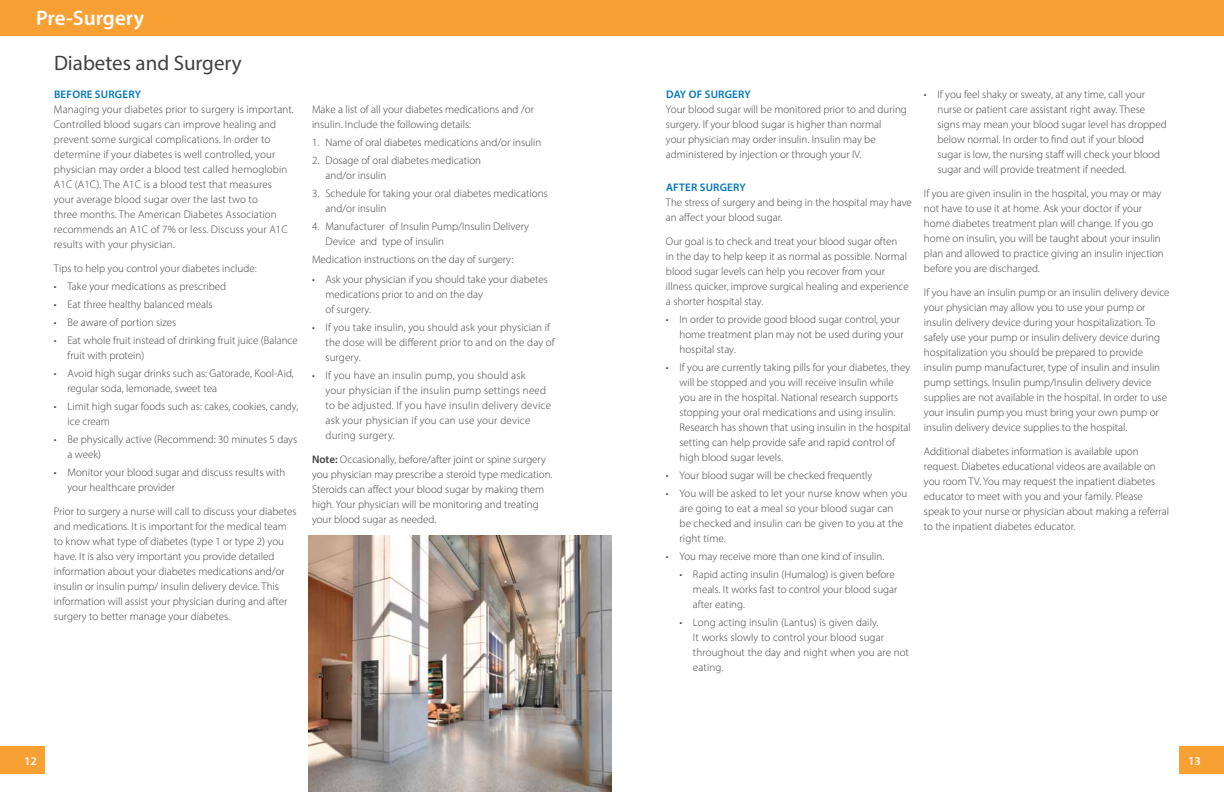
<style>
.page{position:relative;width:1224px;height:792px;background:#fff}
.page>*{position:absolute;margin:0;border:0;box-sizing:border-box;transform-origin:0 0}
.t1{font:21px "Myriad Pro";color:#414042}
.t2{font:600 21px "Myriad Pro";color:#fff}
.t3{font:600 12px "Myriad Pro";color:#fff}
.t4{font:300 11px/15px "Myriad Pro";color:#414042}
.t5{font:300 11px/15px "Myriad Pro";letter-spacing:.02em;color:#414042}
.t6{font:600 11px "Myriad Pro";letter-spacing:.02em;color:#0076c0}
.s1{font-weight:600}
</style>
<div class="page">
<div style="left:1179px;top:747px;width:45px;height:27px;background:#f9a034"></div>
<div style="left:0;top:747px;width:45px;height:27px;background:#f9a034"></div>
<div style="left:603px;top:0;width:621px;height:36px;background:#f9a034"></div>
<div style="left:0;top:0;width:621px;height:36px;background:#f9a034"></div>
<img style="left:308px;top:536px;width:303px;height:256px">
<h1 class="t2" style="left:36px;top:5px;width:110px">Pre-Surgery</h1>
<h1 class="t1" style="left:54px;top:50px;width:189px">Diabetes and Surgery</h1>
<p class="t6" style="left:54px;top:88px;width:88px">BEFORE SURGERY</p>
<p class="t4" style="left:54px;top:102px;width:241px">Managing your diabetes prior to surgery is important.<br>Controlled blood sugars can improve healing and prevent some surgical complications. In order to determine if your diabetes is well controlled, your physician may order a blood test called hemoglobin A1C (A1C). The A1C is a blood test that measures your average blood sugar over the last two to<br>three months. The American Diabetes Association recommends an A1C of 7% or less. Discuss your A1C results with your physician.</p>
<p class="t4" style="left:54px;top:261px;width:204px">Tips to help you control your diabetes include:</p>
<p class="t4" style="left:54px;top:279px;width:174px">• Take your medications as prescribed</p>
<p class="t4" style="left:54px;top:297px;width:160px">• Eat three healthy balanced meals</p>
<p class="t4" style="left:54px;top:315px;width:124px">• Be aware of portion sizes</p>
<p class="t4" style="left:67px;top:333px;width:232px;text-indent:-13px">• Eat whole fruit instead of drinking fruit juice (Balance fruit with protein)</p>
<p class="t4" style="left:67px;top:366px;width:228px;text-indent:-13px">• Avoid high sugar drinks such as: Gatorade, Kool-Aid, regular soda, lemonade, sweet tea</p>
<p class="t4" style="left:67px;top:399px;width:232px;text-indent:-13px">• Limit high sugar foods such as: cakes, cookies, candy, ice cream</p>
<p class="t4" style="left:67px;top:432px;width:231px;text-indent:-13px">• Be physically active (Recommend: 30 minutes 5 days a week)</p>
<p class="t4" style="left:67px;top:465px;width:219px;text-indent:-13px">• Monitor your blood sugar and discuss results with your healthcare provider</p>
<p class="t4" style="left:54px;top:504px;width:244px">Prior to surgery a nurse will call to discuss your diabetes and medications. It is important for the medical team to know what type of diabetes (type 1 or type 2) you have. It is also very important you provide detailed information about your diabetes medications and/or insulin or insulin pump/ insulin delivery device. This information will assist your physician during and after surgery to better manage your diabetes.</p>
<p class="t4" style="left:312px;top:102px;width:224px">Make a list of all your diabetes medications and /or insulin. Include the following details:</p>
<p class="t4" style="left:312px;top:135px;width:231px">1. Name of oral diabetes medications and/or insulin</p>
<p class="t4" style="left:326px;top:153px;width:157px;text-indent:-13px">2. Dosage of oral diabetes medication and/or insulin</p>
<p class="t4" style="left:326px;top:186px;width:224px;text-indent:-13px">3. Schedule for taking your oral diabetes medications and/or insulin</p>
<p class="t4" style="left:326px;top:219px;width:205px;text-indent:-13px">4. Manufacturer of Insulin Pump/Insulin Delivery<br>Device and type of insulin</p>
<p class="t4" style="left:312px;top:252px;width:203px">Medication instructions on the day of surgery:</p>
<p class="t4" style="left:326px;top:272px;width:224px;text-indent:-13px">• Ask your physician if you should take your diabetes medications prior to and on the day<br>of surgery.</p>
<p class="t4" style="left:326px;top:320px;width:231px;text-indent:-13px">• If you take insulin, you should ask your physician if the dose will be different prior to and on the day of surgery.</p>
<p class="t5" style="left:326px;top:368px;width:227px;text-indent:-13px">• If you have an insulin pump, you should ask<br>your physician if the insulin pump settings need to be adjusted. If you have insulin delivery device ask your physician if you can use your device during surgery.</p>
<p class="t4" style="left:312px;top:452px;width:242px"><span class="s1">Note:</span> Occasionally, before/after joint or spine surgery you physician may prescribe a steroid type medication.<br>Steroids can affect your blood sugar by making them high. Your physician will be monitoring and treating your blood sugar as needed.</p>
<p class="t6" style="left:666px;top:88px;width:86px">DAY OF SURGERY</p>
<p class="t4" style="left:666px;top:102px;width:242px">Your blood sugar will be monitored prior to and during surgery. If your blood sugar is higher than normal<br>your physician may order insulin. Insulin may be administered by injection or through your IV.</p>
<p class="t6" style="left:666px;top:181px;width:81px">AFTER SURGERY</p>
<p class="t4" style="left:666px;top:195px;width:247px">The stress of surgery and being in the hospital may have an affect your blood sugar.</p>
<p class="t4" style="left:666px;top:234px;width:244px">Our goal is to check and treat your blood sugar often<br>in the day to help keep it as normal as possible. Normal blood sugar levels can help you recover from your illness quicker, improve surgical healing and experience a shorter hospital stay.</p>
<p class="t4" style="left:679px;top:312px;width:226px;text-indent:-13px">• In order to provide good blood sugar control, your home treatment plan may not be used during your hospital stay.</p>
<p class="t4" style="left:679px;top:360px;width:233px;text-indent:-13px">• If you are currently taking pills for your diabetes, they will be stopped and you will receive insulin while you are in the hospital. National research supports stopping your oral medications and using insulin.<br>Research has shown that using insulin in the hospital setting can help provide safe and rapid control of high blood sugar levels.</p>
<p class="t4" style="left:666px;top:468px;width:208px">• Your blood sugar will be checked frequently</p>
<p class="t4" style="left:679px;top:486px;width:229px;text-indent:-13px">• You will be asked to let your nurse know when you are going to eat a meal so your blood sugar can be checked and insulin can be given to you at the right time.</p>
<p class="t4" style="left:666px;top:549px;width:220px">• You may receive more than one kind of insulin.</p>
<p class="t4" style="left:693px;top:567px;width:206px;text-indent:-13px">• Rapid acting insulin (Humalog) is given before meals. It works fast to control your blood sugar after eating.</p>
<p class="t4" style="left:693px;top:615px;width:218px;text-indent:-13px">• Long acting insulin (Lantus) is given daily.<br>It works slowly to control your blood sugar throughout the day and night when you are not eating.</p>
<p class="t4" style="left:937px;top:87px;width:231px;text-indent:-13px">• If you feel shaky or sweaty, at any time, call your nurse or patient care assistant right away. These signs may mean your blood sugar level has dropped below normal. In order to find out if your blood sugar is low, the nursing staff will check your blood sugar and will provide treatment if needed.</p>
<p class="t4" style="left:924px;top:186px;width:241px">If you are given insulin in the hospital, you may or may not have to use it at home. Ask your doctor if your home diabetes treatment plan will change. If you go home on insulin, you will be taught about your insulin plan and allowed to practice giving an insulin injection before you are discharged.</p>
<p class="t4" style="left:924px;top:285px;width:247px">If you have an insulin pump or an insulin delivery device your physician may allow you to use your pump or insulin delivery device during your hospitalization. To safely use your pump or insulin delivery device during hospitalization you should be prepared to provide insulin pump manufacturer, type of insulin and insulin pump settings. Insulin pump/Insulin delivery device supplies are not available in the hospital. In order to use your insulin pump you must bring your own pump or insulin delivery device supplies to the hospital.</p>
<p class="t4" style="left:924px;top:444px;width:247px">Additional diabetes information is available upon request. Diabetes educational videos are available on you room TV. You may request the inpatient diabetes educator to meet with you and your family. Please speak to your nurse or physician about making a referral to the inpatient diabetes educator.</p>
<p class="t3" style="left:24px;top:753px;width:14px">12</p>
<p class="t3" style="left:1188px;top:753px;width:14px">13</p>
</div>
